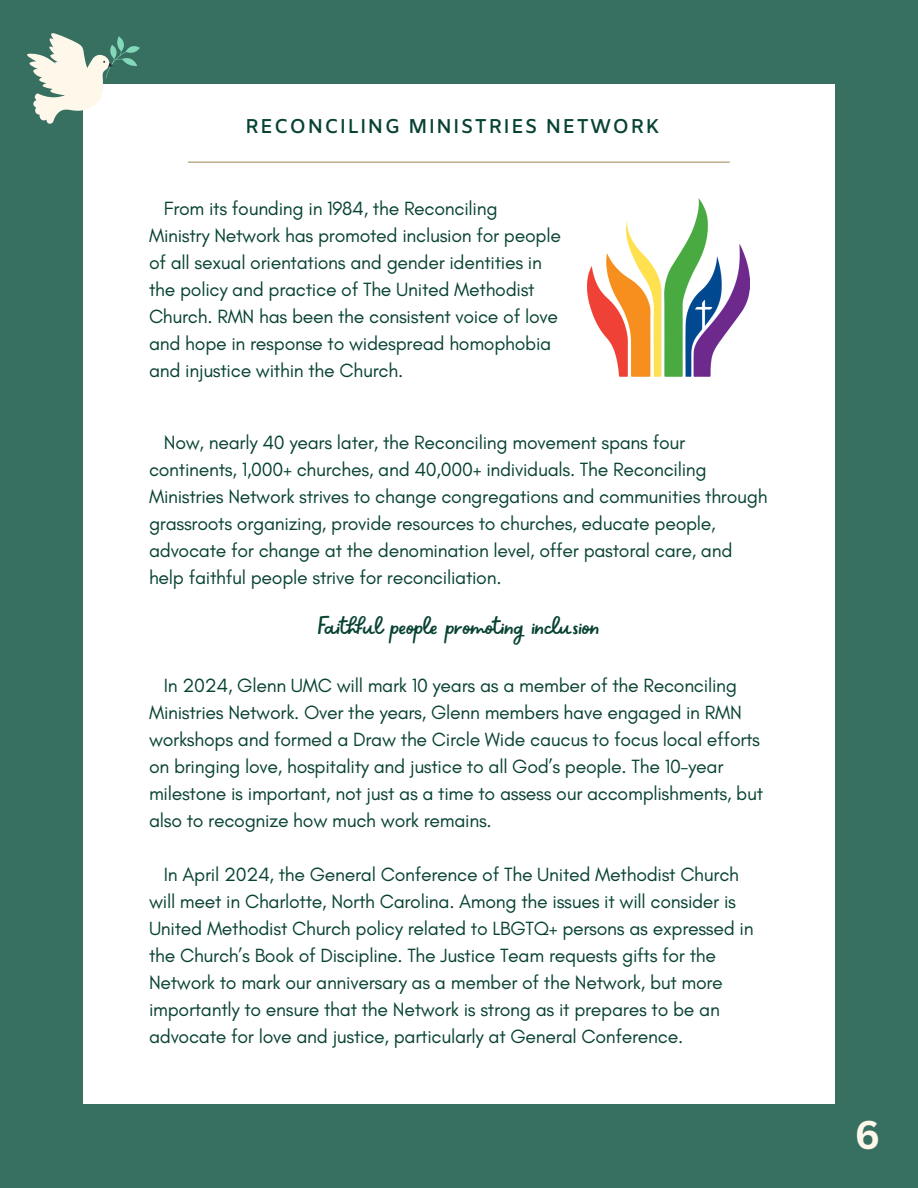
<style>
.page{position:relative;width:918px;height:1188px;background:#376f61}
.page>*{position:absolute;margin:0;border:0;box-sizing:border-box;transform-origin:0 0}
.t1{font:700 39px "Canva Sans";color:#fef8ea}
.t2{font:27.75px "Sweet Apricot";letter-spacing:-.015em;color:#084233}
.t3{font:600 19.95px "Amiko";letter-spacing:.055em;color:#084233}
.t4{font:19.5px/27px "Glacial Indifference";letter-spacing:-.015em;color:#084233}
</style>
<div class="page">
<div style="left:83px;top:84px;width:752px;height:1019px;background:#fff"></div>
<hr style="left:188px;top:162px;width:541px;height:1px;background:#a28b5d">
<img style="left:587px;top:198px;width:162px;height:179px">
<svg style="left:27px;top:33px;width:113px;height:91px"></svg>
<p class="t3" style="left:245px;top:114px;width:416px">RECONCILING MINISTRIES NETWORK</p>
<p class="t4" style="left:149px;top:195px;width:413px;text-indent:15px">From its founding in 1984, the Reconciling Ministry Network has promoted inclusion for people of all sexual orientations and gender identities in the policy and practice of The United Methodist Church. RMN has been the consistent voice of love and hope in response to widespread homophobia and injustice within the Church.</p>
<p class="t4" style="left:149px;top:428px;width:620px;text-indent:15px">Now, nearly 40 years later, the Reconciling movement spans four continents, 1,000+ churches, and 40,000+ individuals. The Reconciling Ministries Network strives to change congregations and communities through grassroots organizing, provide resources to churches, educate people, advocate for change at the denomination level, offer pastoral care, and help faithful people strive for reconciliation.</p>
<p class="t2" style="left:318px;top:608px;width:285px">Faithful people promoting inclusion</p>
<p class="t4" style="left:149px;top:671px;width:616px;text-indent:15px">In 2024, Glenn UMC will mark 10 years as a member of the Reconciling Ministries Network. Over the years, Glenn members have engaged in RMN workshops and formed a Draw the Circle Wide caucus to focus local efforts on bringing love, hospitality and justice to all God’s people. The 10-year milestone is important, not just as a time to assess our accomplishments, but also to recognize how much work remains.</p>
<p class="t4" style="left:149px;top:860px;width:606px;text-indent:15px">In April 2024, the General Conference of The United Methodist Church will meet in Charlotte, North Carolina. Among the issues it will consider is United Methodist Church policy related to LBGTQ+ persons as expressed in the Church’s Book of Discipline. The Justice Team requests gifts for the Network to mark our anniversary as a member of the Network, but more importantly to ensure that the Network is strong as it prepares to be an advocate for love and justice, particularly at General Conference.</p>
<p class="t1" style="left:855px;top:1108px;width:27px">6</p>
</div>
